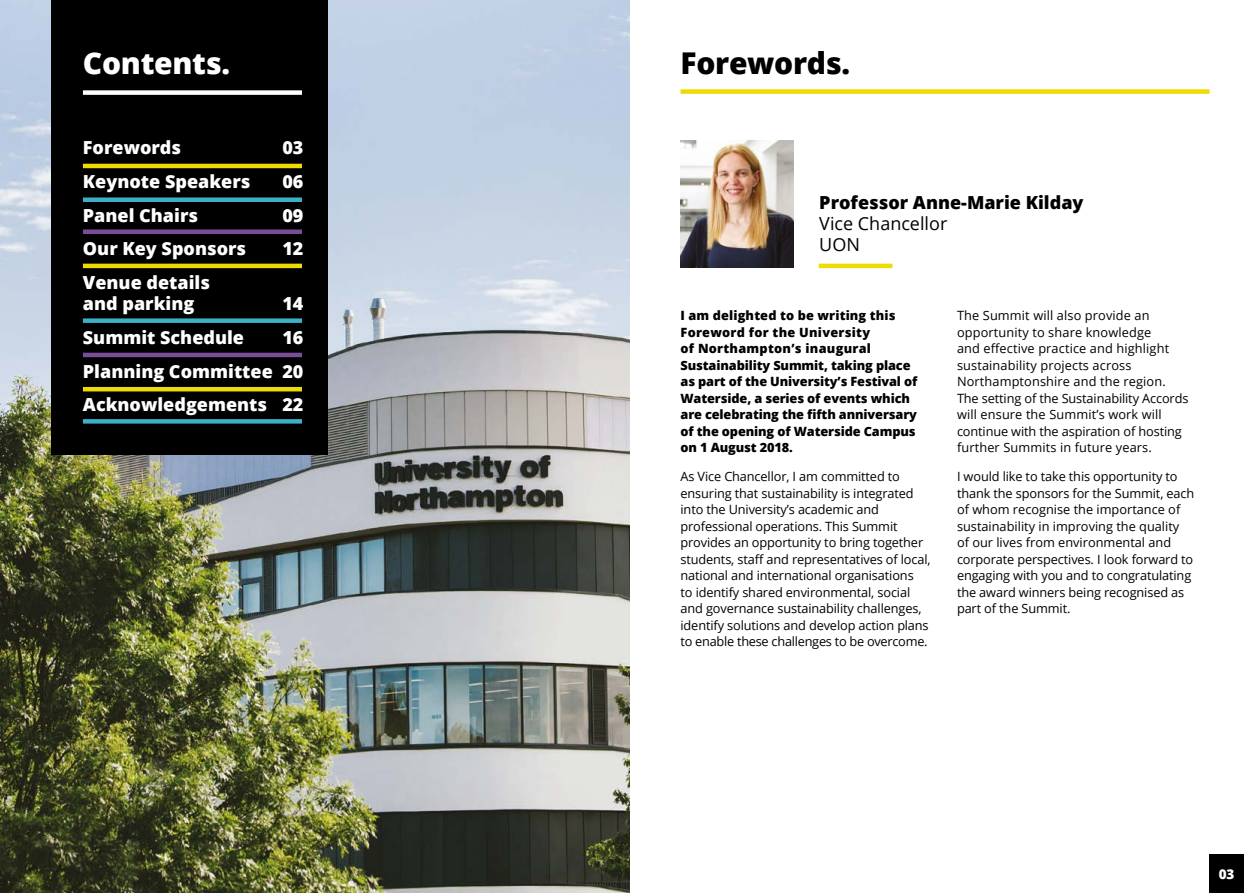
<style>
.page{position:relative;width:1259px;height:893px;background:#fff}
.page>*{position:absolute;margin:0;border:0;box-sizing:border-box;transform-origin:0 0}
.Main_Heading{font:800 30px "Open Sans";letter-spacing:-.01em;color:#000}
.Main_Heading-2{font:800 30px "Open Sans";letter-spacing:-.01em;color:#fff}
.Contents{font:800 18px/21px "Open Sans";color:#fff}
.name{font:800 18px "Open Sans";color:#000}
.name-2{font:18px "Open Sans";color:#000}
.t1{font:800 13.5px "Open Sans";color:#fff}
.body_2{font:12.75px/16.5px "Open Sans";letter-spacing:-.01em;color:#000}
.body_2-2{font:12.75px/16.5px "Open Sans";letter-spacing:.01em;color:#000}
.body_2-3{font:800 12.75px/16.5px "Open Sans";letter-spacing:-.01em;color:#000}
</style>
<div class="page">
<img style="left:0;top:0;width:629px;height:893px">
<div style="left:51px;top:0;width:276px;height:454px;background:#000"></div>
<div style="left:1209px;top:855px;width:34px;height:38px;background:#000"></div>
<div style="left:83px;top:90px;width:219px;height:5px;background:#fff"></div>
<hr style="left:83px;top:164px;width:219px;height:4px;background:#eddc00">
<hr style="left:83px;top:353px;width:219px;height:4px;background:#7a4d99">
<div style="left:83px;top:419px;width:219px;height:5px;background:#3db0c8"></div>
<div style="left:83px;top:197px;width:219px;height:5px;background:#3db0c8"></div>
<hr style="left:83px;top:387px;width:219px;height:4px;background:#eddc00">
<div style="left:83px;top:318px;width:219px;height:5px;background:#3db0c8"></div>
<hr style="left:83px;top:264px;width:219px;height:4px;background:#eddc00">
<div style="left:83px;top:229px;width:219px;height:5px;background:#7a4d99"></div>
<img style="left:680px;top:140px;width:113px;height:128px">
<div style="left:680px;top:89px;width:529px;height:5px;background:#eddc00"></div>
<hr style="left:819px;top:264px;width:73px;height:4px;background:#eddc00">
<p class="Main_Heading-2" style="left:83px;top:40px;width:149px">Contents.</p>
<p class="Contents" style="left:83px;top:136px;width:100px">Forewords</p>
<p class="Contents" style="left:282px;top:136px;width:23px">03</p>
<p class="Contents" style="left:83px;top:170px;width:169px">Keynote Speakers</p>
<p class="Contents" style="left:282px;top:170px;width:23px">06</p>
<p class="Contents" style="left:83px;top:204px;width:117px">Panel Chairs</p>
<p class="Contents" style="left:282px;top:204px;width:23px">09</p>
<p class="Contents" style="left:83px;top:237px;width:165px">Our Key Sponsors</p>
<p class="Contents" style="left:282px;top:237px;width:23px">12</p>
<p class="Contents" style="left:83px;top:271px;width:128px">Venue details and parking</p>
<p class="Contents" style="left:282px;top:292px;width:23px">14</p>
<p class="Contents" style="left:83px;top:326px;width:163px">Summit Schedule</p>
<p class="Contents" style="left:282px;top:326px;width:23px">16</p>
<p class="Contents" style="left:83px;top:360px;width:222px">Planning Committee 20</p>
<p class="Contents" style="left:83px;top:393px;width:222px">Acknowledgements 22</p>
<p class="Main_Heading" style="left:680px;top:40px;width:171px">Forewords.</p>
<h1 class="name" style="left:819px;top:189px;width:266px">Professor Anne-Marie Kilday</h1>
<h1 class="name-2" style="left:819px;top:212px;width:130px">Vice Chancellor</h1>
<h1 class="name-2" style="left:819px;top:233px;width:42px">UON</h1>
<p class="body_2-3" style="left:680px;top:307px;width:238px">I am delighted to be writing this<br>Foreword for the University<br>of Northampton’s inaugural<br>Sustainability Summit, taking place as part of the University’s Festival of<br>Waterside, a series of events which are celebrating the fifth anniversary of the opening of Waterside Campus on 1 August 2018.</p>
<p class="body_2" style="left:680px;top:468px;width:252px">As Vice Chancellor, I am committed to ensuring that sustainability is integrated into the University’s academic and professional operations. This Summit provides an opportunity to bring together students, staff and representatives of local, national and international organisations<br>to identify shared environmental, social and governance sustainability challenges, identify solutions and develop action plans to enable these challenges to be overcome.</p>
<p class="body_2-2" style="left:957px;top:307px;width:233px">The Summit will also provide an opportunity to share knowledge<br>and effective practice and highlight sustainability projects across Northamptonshire and the region.<br>The setting of the Sustainability Accords will ensure the Summit’s work will continue with the aspiration of hosting further Summits in future years.</p>
<p class="body_2" style="left:957px;top:468px;width:239px">I would like to take this opportunity to thank the sponsors for the Summit, each of whom recognise the importance of sustainability in improving the quality of our lives from environmental and corporate perspectives. I look forward to engaging with you and to congratulating the award winners being recognised as part of the Summit.</p>
<p class="t1" style="left:1218px;top:864px;width:17px">03</p>
</div>
